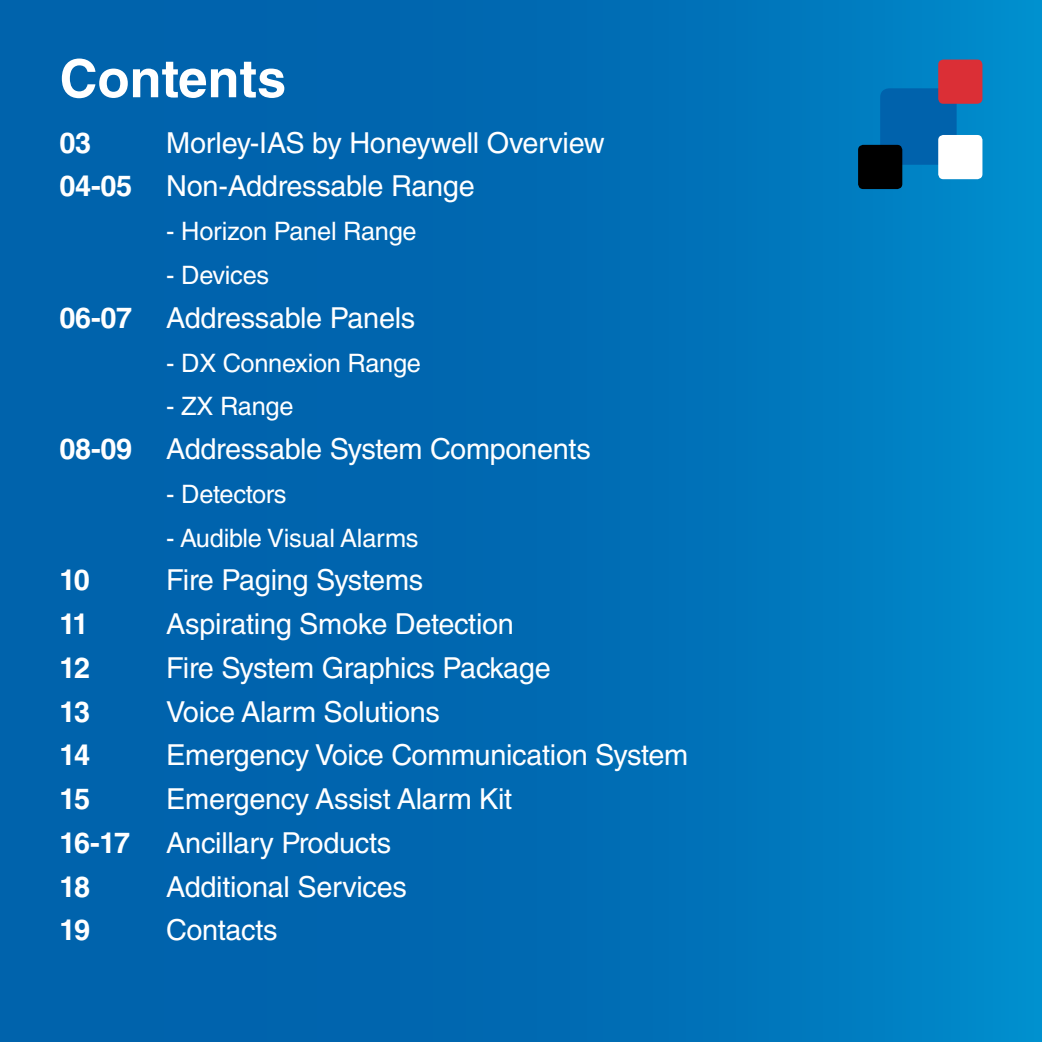
<style>
.page{position:relative;width:1042px;height:1042px;background:#fff}
.page>*{position:absolute;margin:0;border:0;box-sizing:border-box;transform-origin:0 0}
.t1{font:700 52.5px "Helvetica LT Std";color:#fff}
.t2{font:28.88px/43.8px "Helvetica LT Std";letter-spacing:-.01em;color:#fff}
.t3{font:700 28.88px "Helvetica LT Std";letter-spacing:-.045em;color:#fff}
.t4{font:25.38px "Helvetica LT Std";letter-spacing:-.01em;color:#fff}
.s1{font-weight:700}
</style>
<div class="page">
<div style="left:0;top:0;width:1042px;height:1042px;background:linear-gradient(to right,#0059a5,#0084c6)"></div>
<div style="left:880px;top:88px;width:76px;height:77px;background:#0062ac;border-radius:9px"></div>
<div style="left:938px;top:60px;width:44px;height:44px;background:#db2f36;border-radius:5px"></div>
<div style="left:858px;top:145px;width:44px;height:44px;background:#000;border-radius:5px"></div>
<div style="left:938px;top:135px;width:44px;height:44px;background:#fff;border-radius:5px"></div>
<h1 class="t1" style="left:60px;top:47px;width:228px">Contents</h1>
<p class="t3" style="left:60px;top:125px;width:33px">03</p>
<p class="t2" style="left:60px;top:121px;width:547px;text-indent:107px">Morley-IAS by Honeywell Overview<br><span class="s1">04-05</span> Non-Addressable Range</p>
<p class="t4" style="left:166px;top:217px;width:252px">- Horizon Panel Range</p>
<p class="t4" style="left:166px;top:260px;width:104px">- Devices</p>
<p class="t2" style="left:60px;top:296px;width:357px"><span class="s1">06-07</span> Addressable Panels</p>
<p class="t4" style="left:166px;top:348px;width:256px">- DX Connexion Range</p>
<p class="t4" style="left:166px;top:392px;width:129px">- ZX Range</p>
<p class="t2" style="left:60px;top:427px;width:533px"><span class="s1">08-09</span> Addressable System Components</p>
<p class="t4" style="left:166px;top:479px;width:122px">- Detectors</p>
<p class="t4" style="left:166px;top:523px;width:254px">- Audible Visual Alarms</p>
<p class="t3" style="left:60px;top:562px;width:32px">10</p>
<p class="t2" style="left:166px;top:558px;width:258px">Fire Paging Systems</p>
<p class="t3" style="left:60px;top:606px;width:31px">11</p>
<p class="t2" style="left:166px;top:602px;width:349px">Aspirating Smoke Detection</p>
<p class="t3" style="left:60px;top:650px;width:32px">12</p>
<p class="t2" style="left:166px;top:646px;width:386px">Fire System Graphics Package</p>
<p class="t3" style="left:60px;top:694px;width:32px">13</p>
<p class="t2" style="left:166px;top:689px;width:275px">Voice Alarm Solutions</p>
<p class="t3" style="left:60px;top:737px;width:32px">14</p>
<p class="t2" style="left:166px;top:733px;width:523px">Emergency Voice Communication System</p>
<p class="t3" style="left:60px;top:781px;width:32px">15</p>
<p class="t2" style="left:166px;top:777px;width:347px">Emergency Assist Alarm Kit</p>
<p class="t3" style="left:60px;top:825px;width:72px">16-17</p>
<p class="t2" style="left:166px;top:821px;width:226px">Ancillary Products</p>
<p class="t3" style="left:60px;top:869px;width:32px">18</p>
<p class="t2" style="left:166px;top:864px;width:242px">Additional Services</p>
<p class="t3" style="left:60px;top:912px;width:32px">19</p>
<p class="t2" style="left:166px;top:908px;width:113px">Contacts</p>
</div>
